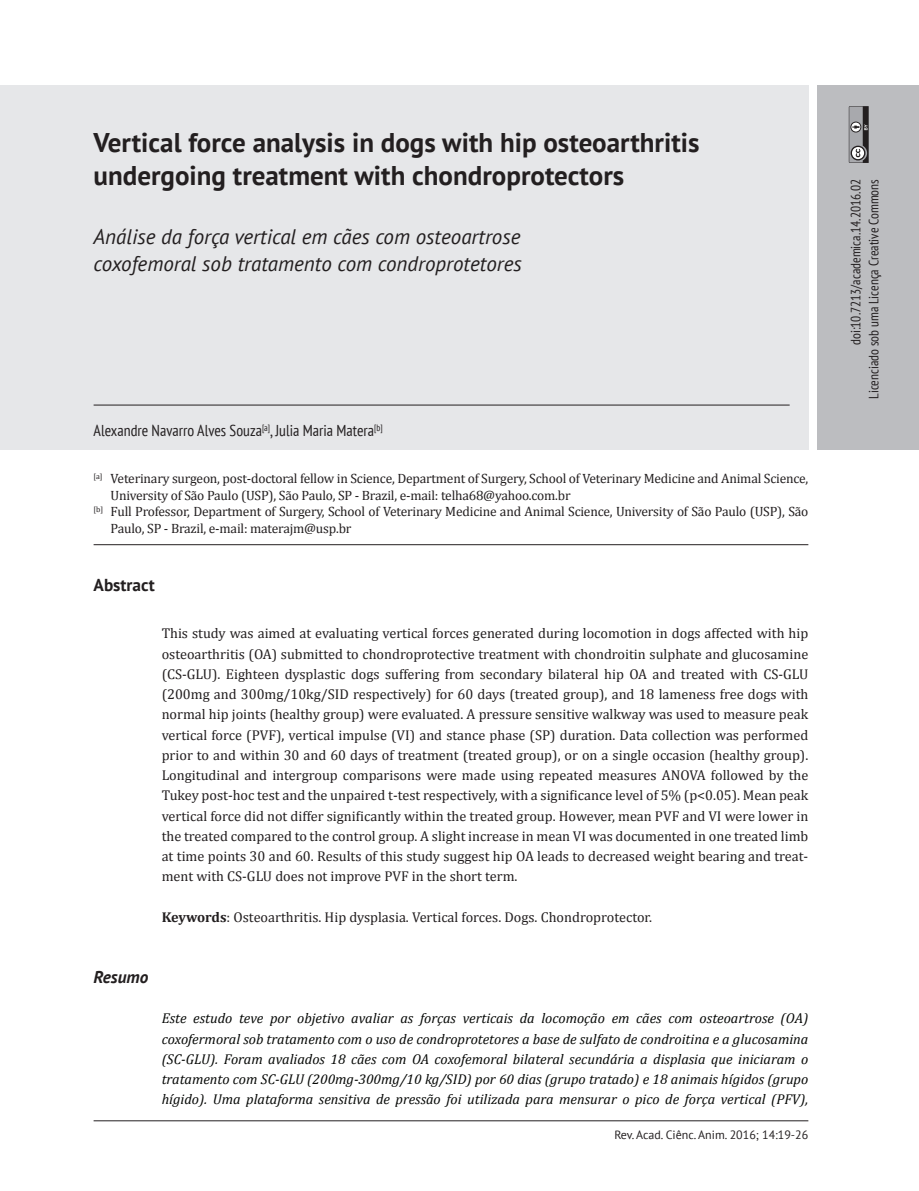
<style>
.page{position:relative;width:919px;height:1191px;background:#fff}
.page>*{position:absolute;margin:0;border:0;box-sizing:border-box;transform-origin:0 0}
.Título_Artigo{font:700 27px/33px "PT Sans";color:#231f20}
.Título_-_Língua_Estr{font:italic 21px/27px "PT Sans";color:#231f20}
.Entre_Parágrafos{font:700 17.25px "PT Sans";color:#231f20}
.Título_-_Resumo{font:italic 700 17.25px "PT Sans";color:#231f20}
.Nomes_-_Autores{font:condensed 15.75px "PT Sans";color:#231f20}
.Texto_-_Abstract_EN{font:14.25px/20.2px "Cambria";color:#231f20;text-align:justify}
.Texto_-_Resumo{font:italic 14.25px/20.2px "Cambria";color:#070907;text-align:justify}
.t1{font:13.5px/16.5px "Cambria";letter-spacing:-.015em;color:#231f20}
.t2{font:condensed 13.5px/18px "PT Sans";color:#231f20;text-align:right}
.Rodapé{font:12px "PT Sans";color:#231f20}
.s1{font-weight:700}
</style>
<div class="page">
<hr style="left:94px;top:1120px;width:714px;height:1px;background:#231f20">
<div style="left:0;top:85px;width:808px;height:365px;background:#e6e7e9"></div>
<div style="left:816px;top:85px;width:102px;height:365px;background:#bcbdc0"></div>
<svg style="left:848px;top:106px;width:20px;height:57px"></svg>
<hr style="left:94px;top:405px;width:695px;height:1px;background:#231f20">
<hr style="left:94px;top:544px;width:714px;height:1px;background:#231f20">
<p class="Título_Artigo" style="left:94px;top:126px;width:607px">Vertical force analysis in dogs with hip osteoarthritis undergoing treatment with chondroprotectors</p>
<p class="Título_-_Língua_Estr" style="left:94px;top:222px;width:430px">Análise da força vertical em cães com osteoartrose coxofemoral sob tratamento com condroprotetores</p>
<p class="Nomes_-_Autores" style="left:94px;top:420px;width:290px">Alexandre Navarro Alves Souza<sup>[a]</sup>, Julia Maria Matera<sup>[b]</sup></p>
<p class="t1" style="left:111px;top:470px;width:699px;text-indent:-17px"><sup>[a]</sup> Veterinary surgeon, post-doctoral fellow in Science, Department of Surgery, School of Veterinary Medicine and Animal Science,<br>University of São Paulo (USP), São Paulo, SP - Brazil, e-mail: telha68@yahoo.com.br</p>
<p class="t1" style="left:111px;top:503px;width:699px;text-indent:-17px"><sup>[b]</sup> Full Professor, Department of Surgery, School of Veterinary Medicine and Animal Science, University of São Paulo (USP), São<br>Paulo, SP - Brazil, e-mail: materajm@usp.br</p>
<p class="Entre_Parágrafos" style="left:94px;top:574px;width:63px">Abstract</p>
<p class="Texto_-_Abstract_EN" style="left:162px;top:623px;width:648px">This study was aimed at evaluating vertical forces generated during locomotion in dogs affected with hip osteoarthritis (OA) submitted to chondroprotective treatment with chondroitin sulphate and glucosamine (CS-GLU). Eighteen dysplastic dogs suffering from secondary bilateral hip OA and treated with CS-GLU (200mg and 300mg/10kg/SID respectively) for 60 days (treated group), and 18 lameness free dogs with normal hip joints (healthy group) were evaluated. A pressure sensitive walkway was used to measure peak vertical force (PVF), vertical impulse (VI) and stance phase (SP) duration. Data collection was performed prior to and within 30 and 60 days of treatment (treated group), or on a single occasion (healthy group).<br>Longitudinal and intergroup comparisons were made using repeated measures ANOVA followed by the Tukey post-hoc test and the unpaired t-test respectively, with a significance level of 5% (p&lt;0.05). Mean peak vertical force did not differ significantly within the treated group. However, mean PVF and VI were lower in the treated compared to the control group. A slight increase in mean VI was documented in one treated limb at time points 30 and 60. Results of this study suggest hip OA leads to decreased weight bearing and treat&shy;ment with CS-GLU does not improve PVF in the short term.</p>
<p class="Texto_-_Abstract_EN" style="left:162px;top:907px;width:492px"><span class="s1">Keywords</span>: Osteoarthritis. Hip dysplasia. Vertical forces. Dogs. Chondroprotector.</p>
<p class="Título_-_Resumo" style="left:94px;top:965px;width:56px">Resumo</p>
<p class="Texto_-_Resumo" style="left:162px;top:1007px;width:648px">Este estudo teve por objetivo avaliar as forças verticais da locomoção em cães com osteoartrose (OA) coxofermoral sob tratamento com o uso de condroprotetores a base de sulfato de condroitina e a glucosamina (SC-GLU). Foram avaliados 18 cães com OA coxofemoral bilateral secundária a displasia que iniciaram o tratamento com SC-GLU (200mg-300mg/10 kg/SID) por 60 dias (grupo tratado) e 18 animais hígidos (grupo hígido). Uma plataforma sensitiva de pressão foi utilizada para mensurar o pico de força vertical (PFV),</p>
<p class="Rodapé" style="left:614px;top:1126px;width:195px">Rev. Acad. Ciênc. Anim. 2016; 14:19-26</p>
<p class="t2" style="left:846px;top:399px;width:221px;rotate:-90deg">doi:10.7213/academica.14.2016.02<br>Licenciado sob uma Licença Creative Commons</p>
</div>
